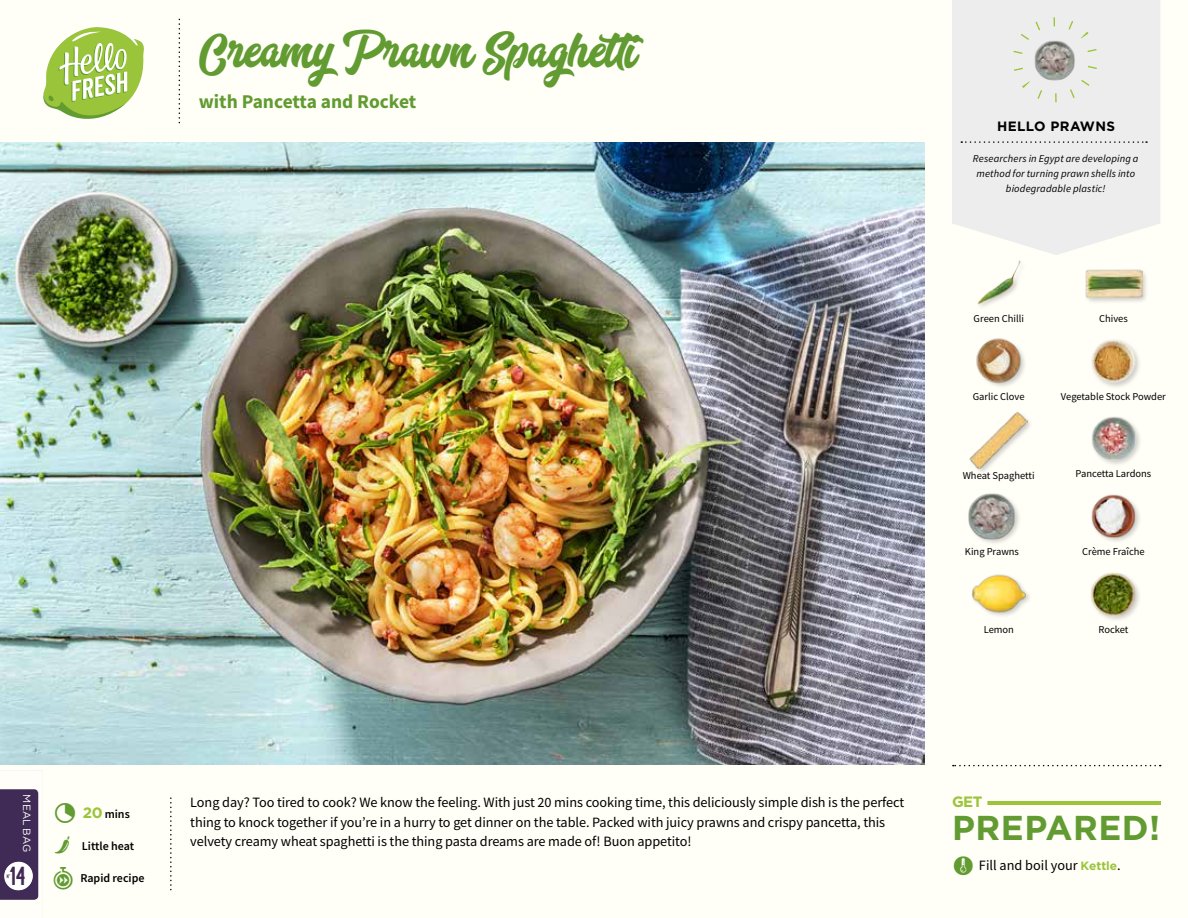
<style>
.page{position:relative;width:1188px;height:918px;background:#fffef7}
.page>*{position:absolute;margin:0;border:0;box-sizing:border-box;transform-origin:0 0}
.t1{font:49.5px "Aerokids";color:#619b31}
.t2{font:700 34.5px "Gotham";letter-spacing:.015em;color:#619b31}
.t3{font:26.1px "Kapra";color:#422a52}
.t4{font:700 19.5px "Source Sans Pro";color:#619b31}
.t5{font:700 15px "Gotham";color:#9ac43a}
.t6{font:14.25px/19.5px "Source Sans Pro";letter-spacing:-.005em;color:#000}
.t7{font:700 13.5px "Gotham";letter-spacing:.03em;color:#000}
.t8{font:600 12px "Source Sans Pro";color:#000}
.t9{font:10.5px "Source Sans Pro";color:#000}
.t10{font:italic 10.5px/14.7px "Source Sans Pro";letter-spacing:.01em;color:#000;text-align:center}
.t11{font:10.5px "Gotham";letter-spacing:-.005em;color:#fffefb}
.s1{color:#619b31}
.s2{font-family:"Gotham";font-weight:700;font-size:15px;color:#9ac43a}
.s3{color:#fff}
.s4{font-family:"Gotham";font-weight:700;font-size:12px;color:#9ac43a}
</style>
<div class="page">
<svg style="left:43px;top:27px;width:101px;height:92px"></svg>
<svg style="left:0;top:789px;width:39px;height:111px;background:#604f72"></svg>
<img style="left:0;top:142px;width:925px;height:623px">
<img style="left:970px;top:412px;width:57px;height:57px">
<img style="left:1091px;top:572px;width:48px;height:48px">
<img style="left:968px;top:493px;width:51px;height:50px">
<img style="left:1092px;top:340px;width:47px;height:47px">
<img style="left:971px;top:574px;width:57px;height:42px">
<img style="left:1092px;top:416px;width:48px;height:48px">
<div style="left:1085px;top:268px;width:63px;height:37px;background:#000;opacity:.2"></div>
<img style="left:1085px;top:268px;width:57px;height:37px">
<img style="left:1091px;top:494px;width:48px;height:48px">
<img style="left:977px;top:260px;width:44px;height:47px">
<img style="left:976px;top:338px;width:49px;height:49px">
<div style="left:952px;top:0;width:208px;height:255px;background:#ededed"></div>
<svg style="left:961px;top:141px;width:186px;height:2px"></svg>
<img style="left:1031px;top:35px;width:49px;height:49px">
<div style="left:1013px;top:17px;width:85px;height:85px;border:9px dashed #9ac43a;border-radius:50%"></div>
<hr style="left:952px;top:801px;width:208px;height:4px;background:#9ac43a">
<div style="left:952px;top:797px;width:35px;height:11px;background:#fffef7"></div>
<svg style="left:953px;top:765px;width:208px;height:1px"></svg>
<h1 class="t1" style="left:199px;top:22px;width:453px">Creamy Prawn Spaghetti</h1>
<h3 class="t4" style="left:199px;top:88px;width:219px">with Pancetta and Rocket</h3>
<p class="t7" style="left:997px;top:117px;width:120px">HELLO PRAWNS</p>
<p class="t10" style="left:973px;top:151px;width:167px">Researchers in Egypt are developing a method for turning prawn shells into biodegradable plastic!</p>
<p class="t9" style="left:974px;top:312px;width:52px">Green Chilli</p>
<p class="t9" style="left:1099px;top:312px;width:30px">Chives</p>
<p class="t9" style="left:973px;top:389px;width:53px">Garlic Clove</p>
<p class="t9" style="left:1061px;top:389px;width:106px">Vegetable Stock Powder</p>
<p class="t9" style="left:963px;top:469px;width:73px">Wheat Spaghetti</p>
<p class="t9" style="left:1076px;top:467px;width:77px">Pancetta Lardons</p>
<p class="t9" style="left:965px;top:545px;width:56px">King Prawns</p>
<p class="t9" style="left:1082px;top:545px;width:64px">Crème Fraîche</p>
<p class="t9" style="left:984px;top:623px;width:32px">Lemon</p>
<p class="t9" style="left:1098px;top:623px;width:32px">Rocket</p>
<p class="t11" style="left:33px;top:794px;width:59px;rotate:90deg">MEAL BAG</p>
<h3 class="t3" style="left:10px;top:861px;width:17px">14</h3>
<p class="t8" style="left:53px;top:806px;width:78px"><span class="s1">✔</span> <span class="s2">20</span> mins</p>
<p class="t8" style="left:51px;top:838px;width:85px"><span class="s1">▲</span> Little heat</p>
<p class="t8" style="left:80px;top:870px;width:66px">Rapid recipe</p>
<p class="t6" style="left:190px;top:793px;width:715px">Long day? Too tired to cook? We know the feeling. With just 20 mins cooking time, this deliciously simple dish is the perfect thing to knock together if you’re in a hurry to get dinner on the table. Packed with juicy prawns and crispy pancetta, this velvety creamy wheat spaghetti is the thing pasta dreams are made of! Buon appetito!</p>
<p class="t5" style="left:952px;top:792px;width:36px">GET<span class="s3">-</span></p>
<h2 class="t2" style="left:952px;top:805px;width:210px">PREPARED!</h2>
<p class="t6" style="left:979px;top:855px;width:143px">Fill and boil your <span class="s4">Kettle</span>.</p>
</div>
